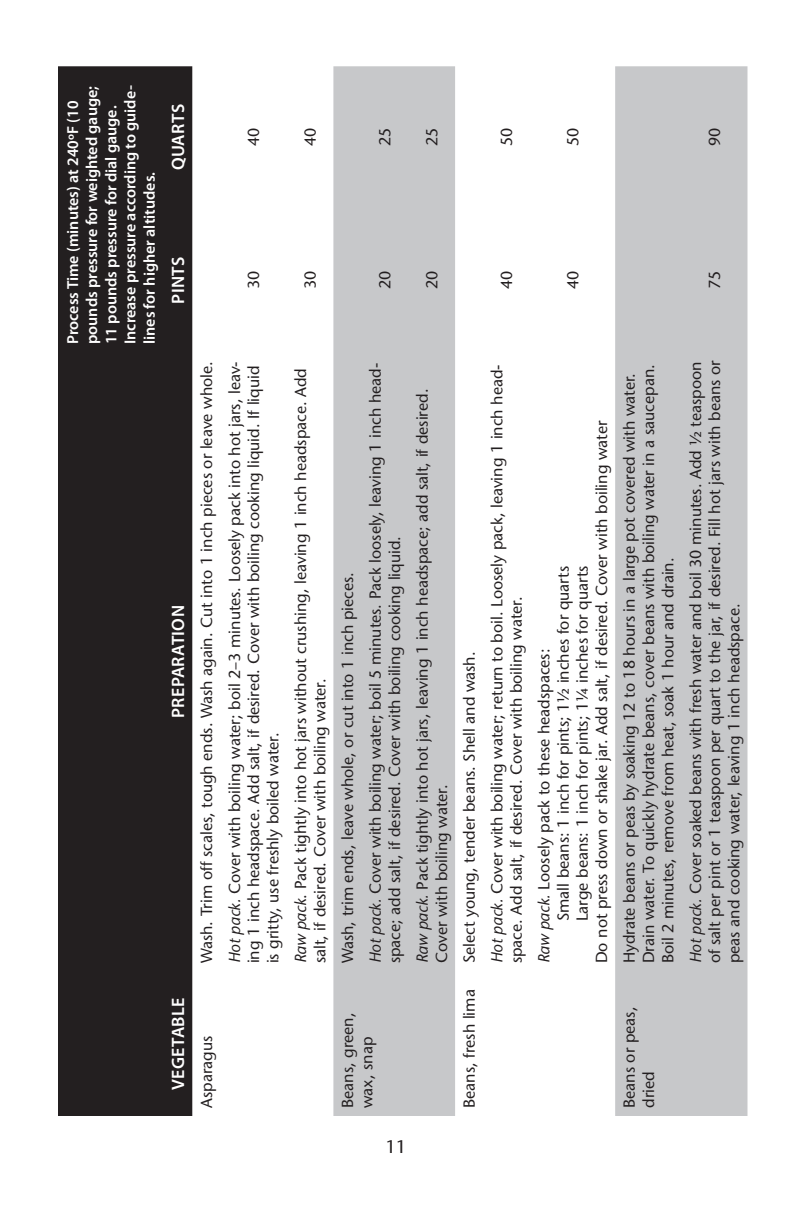
<style>
.page{position:relative;width:792px;height:1224px;background:#fff}
.page>*{position:absolute;margin:0;border:0;box-sizing:border-box;transform-origin:0 0}
.Table_head1{font:600 18px "Myriad Pro";letter-spacing:.02em;color:#fff}
.t1{font:500 18px "Stone Sans Std";color:#231f20}
.Table_Text1{font:500 16px/19.2px "Stone Sans Std";color:#231f20}
.Table_head1-2{font:600 16px/19.2px "Myriad Pro";color:#fff}
.s1{font-style:italic}
.s2{font-family:"Myriad Pro";font-weight:400}
</style>
<div class="page">
<div style="left:58px;top:66px;width:134px;height:1050px;background:#231f20"></div>
<svg style="left:333px;top:66px;width:414px;height:1050px;fill:#c7c8ca"></svg>
<p class="Table_head1-2" style="left:63px;top:344px;width:260px;rotate:-90deg">Process Time (minutes) at 240oF (10 pounds pressure for weighted gauge; 11 pounds pressure for dial gauge.<br>Increase pressure according to guide&shy;lines for higher altitudes.</p>
<p class="Table_head1" style="left:167px;top:170px;width:68px;rotate:-90deg">QUARTS</p>
<p class="Table_head1" style="left:167px;top:304px;width:49px;rotate:-90deg">PINTS</p>
<p class="Table_head1" style="left:167px;top:718px;width:114px;rotate:-90deg">PREPARATION</p>
<p class="Table_head1" style="left:167px;top:1090px;width:94px;rotate:-90deg">VEGETABLE</p>
<p class="Table_Text1" style="left:244px;top:146px;width:20px;rotate:-90deg">40</p>
<p class="Table_Text1" style="left:301px;top:146px;width:20px;rotate:-90deg">40</p>
<p class="Table_Text1" style="left:375px;top:146px;width:20px;rotate:-90deg">25</p>
<p class="Table_Text1" style="left:422px;top:146px;width:20px;rotate:-90deg">25</p>
<p class="Table_Text1" style="left:497px;top:146px;width:20px;rotate:-90deg">50</p>
<p class="Table_Text1" style="left:563px;top:146px;width:20px;rotate:-90deg">50</p>
<p class="Table_Text1" style="left:705px;top:146px;width:20px;rotate:-90deg">90</p>
<p class="Table_Text1" style="left:244px;top:289px;width:20px;rotate:-90deg">30</p>
<p class="Table_Text1" style="left:301px;top:289px;width:20px;rotate:-90deg">30</p>
<p class="Table_Text1" style="left:375px;top:289px;width:20px;rotate:-90deg">20</p>
<p class="Table_Text1" style="left:422px;top:289px;width:20px;rotate:-90deg">20</p>
<p class="Table_Text1" style="left:497px;top:289px;width:20px;rotate:-90deg">40</p>
<p class="Table_Text1" style="left:563px;top:289px;width:20px;rotate:-90deg">40</p>
<p class="Table_Text1" style="left:705px;top:289px;width:20px;rotate:-90deg">75</p>
<p class="Table_Text1" style="left:197px;top:963px;width:603px;rotate:-90deg">Wash. Trim off scales, tough ends. Wash again. Cut into 1 inch pieces or leave whole.</p>
<p class="Table_Text1" style="left:225px;top:963px;width:604px;rotate:-90deg"><span class="s1">Hot pack.</span> Cover with boiling water; boil 2<span class="s2">–</span>3 minutes. Loosely pack into hot jars, leav&shy;ing 1 inch headspace. Add salt, if desired. Cover with boiling cooking liquid. If liquid is gritty, use freshly boiled water.</p>
<p class="Table_Text1" style="left:291px;top:963px;width:597px;rotate:-90deg"><span class="s1">Raw pack</span>. Pack tightly into hot jars without crushing, leaving 1 inch headspace. Add salt, if desired. Cover with boiling water.</p>
<p class="Table_Text1" style="left:197px;top:1108px;width:74px;rotate:-90deg">Asparagus</p>
<p class="Table_Text1" style="left:338px;top:963px;width:393px;rotate:-90deg">Wash, trim ends, leave whole, or cut into 1 inch pieces.</p>
<p class="Table_Text1" style="left:366px;top:963px;width:602px;rotate:-90deg"><span class="s1">Hot pack.</span> Cover with boiling water; boil 5 minutes. Pack loosely, leaving 1 inch head&shy;space; add salt, if desired. Cover with boiling cooking liquid.</p>
<p class="Table_Text1" style="left:338px;top:1108px;width:97px;rotate:-90deg">Beans, green, wax, snap</p>
<p class="Table_Text1" style="left:413px;top:963px;width:576px;rotate:-90deg"><span class="s1">Raw pack.</span> Pack tightly into hot jars, leaving 1 inch headspace; add salt, if desired.<br>Cover with boiling water.</p>
<p class="Table_Text1" style="left:460px;top:963px;width:313px;rotate:-90deg">Select young, tender beans. Shell and wash.</p>
<p class="Table_Text1" style="left:460px;top:1108px;width:120px;rotate:-90deg">Beans, fresh lima</p>
<p class="Table_Text1" style="left:487px;top:963px;width:600px;rotate:-90deg"><span class="s1">Hot pack.</span> Cover with boiling water; return to boil. Loosely pack, leaving 1 inch head&shy;space. Add salt, if desired. Cover with boiling water.</p>
<p class="Table_Text1" style="left:592px;top:963px;width:544px;rotate:-90deg">Do not press down or shake jar. Add salt, if desired. Cover with boiling water</p>
<p class="Table_Text1" style="left:554px;top:921px;width:357px;rotate:-90deg">Small beans: 1 inch for pints; 1½ inches for quarts</p>
<p class="Table_Text1" style="left:573px;top:921px;width:357px;rotate:-90deg">Large beans: 1 inch for pints; 1¼ inches for quarts</p>
<p class="Table_Text1" style="left:534px;top:963px;width:316px;rotate:-90deg"><span class="s1">Raw pack.</span> Loosely pack to these headspaces:</p>
<p class="Table_Text1" style="left:620px;top:963px;width:600px;rotate:-90deg">Hydrate beans or peas by soaking 12 to 18 hours in a large pot covered with water.<br>Drain water. To quickly hydrate beans, cover beans with boiling water in a saucepan.<br>Boil 2 minutes, remove from heat, soak 1 hour and drain.</p>
<p class="Table_Text1" style="left:686px;top:963px;width:605px;text-align:justify;rotate:-90deg"><span class="s1">Hot pack.</span> Cover soaked beans with fresh water and boil 30 minutes. Add ½ teaspoon of salt per pint or 1 teaspoon per quart to the jar, if desired. Fill hot jars with beans or peas and cooking water, leaving 1 inch headspace.</p>
<p class="Table_Text1" style="left:620px;top:1108px;width:103px;rotate:-90deg">Beans or peas, dried</p>
<p class="t1" style="left:386px;top:1136px;width:22px">11</p>
</div>
